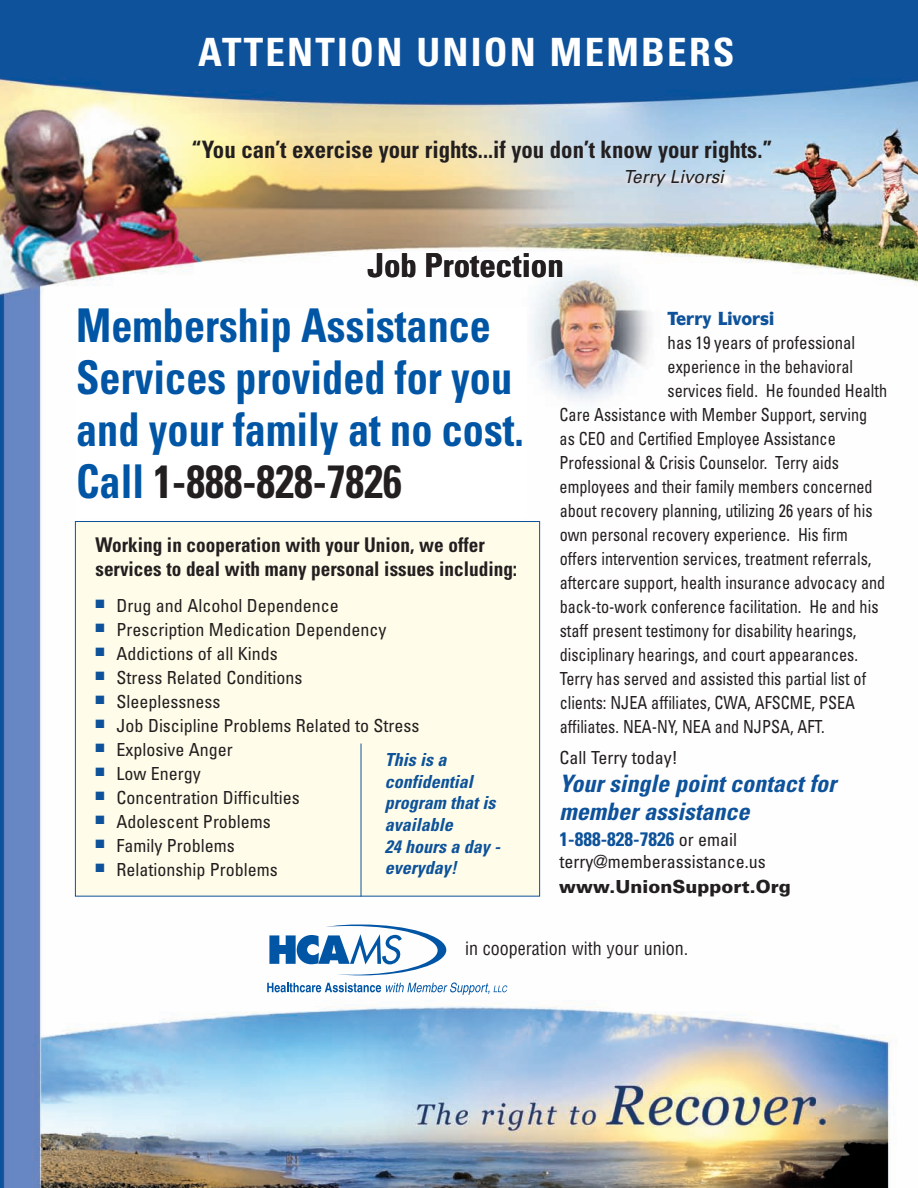
<style>
.page{position:relative;width:918px;height:1188px;background:#fff}
.page>*{position:absolute;margin:0;border:0;box-sizing:border-box;transform-origin:0 0}
.t1{font:700 condensed 48px/51px "Univers";letter-spacing:-.015em;color:#0d529a;scale:.9 1}
.t2{font:700 condensed 46.5px/52.2px "Univers";color:#0155a5;scale:.91 1}
.t3{font:700 condensed 39px "Univers";letter-spacing:.06em;color:#fff}
.t4{font:700 condensed 33px "Univers";color:#231f20}
.t5{font:700 condensed 24px "Univers";color:#231f20;scale:.95 1}
.t6{font:italic 700 condensed 24px/27.6px "Univers";color:#0d529a}
.t7{font:700 condensed 20.25px/24.3px "Univers";color:#231f20;scale:.95 1}
.t8{font:700 condensed 19.5px "Univers";color:#0d529a}
.t9{font:condensed 18px "Univers";color:#231f20;scale:.9 1}
.t10{font:condensed 18px/24px "Univers";color:#231f20}
.t11{font:italic 700 condensed 18px/21.6px "Univers";color:#0d529a}
.t12{font:condensed 18px "Helvetica";color:#231f20}
.t13{font:condensed 18px "Univers";color:#231f20;scale:.93 1}
.t14{font:900 18px "Univers";color:#231f20}
.t15{font:italic 18px "Univers";color:#231f20;scale:.95 1}
.t16{font:900 18px "Itc Symbol";color:#0d529a;scale:.9 1}
.s1{color:#231f20}
.s2{font-weight:400;font-size:18px;color:#231f20}
</style>
<div class="page">
<img style="left:0;top:0;width:918px;height:1188px">
<div style="left:76px;top:522px;width:463px;height:374px;background:#fffde9"></div>
<svg style="left:267px;top:982px;width:240px;height:13px"></svg>
<svg style="left:269px;top:925px;width:177px;height:50px"></svg>
<hr style="left:361px;top:744px;width:1px;height:153px;background:#0d529a">
<div style="left:76px;top:307px;width:450px;height:211px;background:#fff"></div>
<svg style="left:668px;top:312px;width:44px;height:17px"></svg>
<svg style="left:719px;top:311px;width:13px;height:14px"></svg>
<svg style="left:753px;top:315px;width:7px;height:10px"></svg>
<svg style="left:770px;top:311px;width:4px;height:14px"></svg>
<h3 class="t3" style="left:198px;top:28px;width:538px">ATTENTION UNION MEMBERS</h3>
<h3 class="t5" style="left:192px;top:135px;width:613px">“You can’t exercise your rights...if you don’t know your rights.”</h3>
<p class="t15" style="left:624px;top:165px;width:107px">Terry Livorsi</p>
<h3 class="t4" style="left:368px;top:245px;width:198px">Job Protection</h3>
<h2 class="t2" style="left:76px;top:299px;width:493px">Membership Assistance<br>Services provided for you and your family at no cost.<br>Call <span class="s1">1-888-828-7826</span></h2>
<h1 class="t1" style="left:96px;top:300px;width:462px">Membership Assistance<br>Services provided<br>for you and your family at no cost.</h1>
<p class="t16" style="left:732px;top:307px;width:42px">❖□ ▲</p>
<p class="t9" style="left:668px;top:355px;width:208px">experience in the behavioral</p>
<p class="t9" style="left:668px;top:379px;width:245px">services field. He founded Health</p>
<p class="t9" style="left:560px;top:403px;width:343px">Care Assistance with Member Support, serving</p>
<p class="t9" style="left:560px;top:427px;width:308px">as CEO and Certified Employee Assistance</p>
<p class="t9" style="left:560px;top:451px;width:312px">Professional &amp; Crisis Counselor. Terry aids</p>
<p class="t9" style="left:560px;top:475px;width:349px">employees and their family members concerned</p>
<p class="t9" style="left:560px;top:499px;width:349px">about recovery planning, utilizing 26 years of his</p>
<p class="t9" style="left:560px;top:523px;width:322px">own personal recovery experience. His firm</p>
<p class="t9" style="left:560px;top:547px;width:348px">offers intervention services, treatment referrals,</p>
<p class="t9" style="left:560px;top:571px;width:363px">aftercare support, health insurance advocacy and</p>
<p class="t9" style="left:560px;top:595px;width:356px">back-to-work conference facilitation. He and his</p>
<p class="t9" style="left:560px;top:619px;width:331px">staff present testimony for disability hearings,</p>
<p class="t9" style="left:560px;top:643px;width:333px">disciplinary hearings, and court appearances.</p>
<p class="t9" style="left:560px;top:667px;width:342px">Terry has served and assisted this partial list of</p>
<p class="t9" style="left:560px;top:691px;width:330px">clients: NJEA affiliates, CWA, AFSCME, PSEA</p>
<p class="t9" style="left:560px;top:715px;width:296px">affiliates. NEA-NY, NEA and NJPSA, AFT.</p>
<p class="t10" style="left:560px;top:746px;width:120px">Call Terry today!</p>
<h3 class="t6" style="left:560px;top:770px;width:278px">Your single point contact for member assistance</h3>
<p class="t8" style="left:560px;top:827px;width:179px">1-888-828-7826 <span class="s2">or email</span></p>
<p class="t10" style="left:560px;top:849px;width:208px">terry@memberassistance.us</p>
<p class="t13" style="left:668px;top:331px;width:203px">has 19 years of professional</p>
<p class="t7" style="left:95px;top:532px;width:446px">Working in cooperation with your Union, we offer services to deal with many personal issues including:</p>
<p class="t10" style="left:117px;top:593px;width:304px">Drug and Alcohol Dependence<br>Prescription Medication Dependency<br>Addictions of all Kinds<br>Stress Related Conditions<br>Sleeplessness<br>Job Discipline Problems Related to Stress<br>Explosive Anger<br>Low Energy<br>Concentration Difficulties<br>Adolescent Problems<br>Family Problems<br>Relationship Problems</p>
<p class="t11" style="left:385px;top:749px;width:117px">This is a confidential program that is available<br>24 hours a day - everyday!</p>
<p class="t14" style="left:559px;top:875px;width:233px">www.UnionSupport.Org</p>
<p class="t12" style="left:465px;top:937px;width:225px">in cooperation with your union.</p>
</div>
